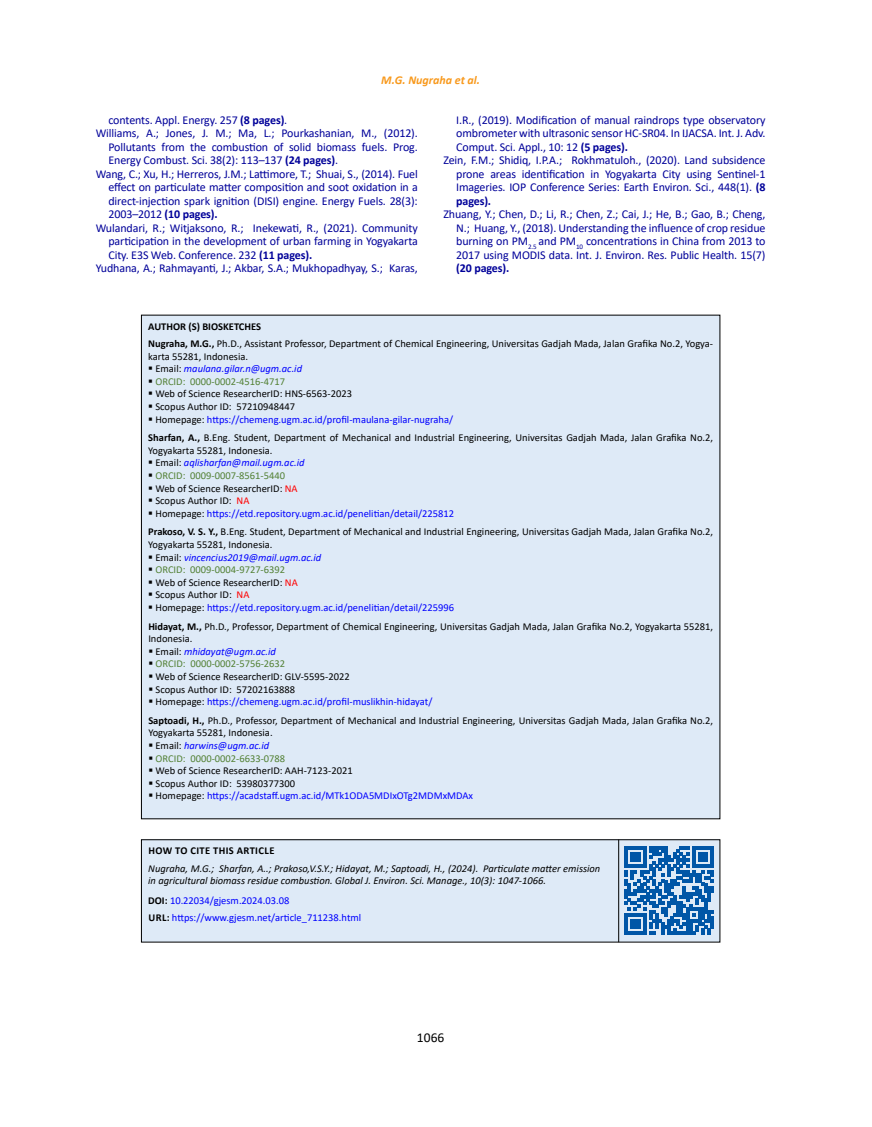
<style>
.page{position:relative;width:872px;height:1127px;background:#fff}
.page>*{position:absolute;margin:0;border:0;box-sizing:border-box;transform-origin:0 0}
.t1{font:13.5px "Calibri";color:#000}
.t2{font:12px/13.5px "Calibri";letter-spacing:-.01em;color:#009;text-align:justify}
.t3{font:700 12px "Calibri";letter-spacing:-.01em;color:#009}
.t4{font:italic 700 12px "Calibri";color:#f8991d}
.t5{font:10.5px/18.6px "Calibri";color:#000}
.t6{font:italic 10.5px/12.6px "Calibri";color:#000}
.t7{font:italic 10.5px "Calibri";color:#00f}
.t8{font:10.5px/17.1px "Calibri";color:#00f}
.t9{font:10.5px "Calibri";color:#538135}
.t10{font:700 10.5px "Calibri";letter-spacing:.04em;color:#000}
.s1{font-weight:700}
.s2{font-weight:400}
.s3{color:#000}
.s4{font-style:normal;color:#000}
.s5{color:#00f}
.s6{color:#f00}
.s7{font-weight:700;color:#000}
</style>
<div class="page">
<div style="left:141px;top:315px;width:579px;height:504px;background:#deeaf7"></div>
<div style="left:141px;top:840px;width:579px;height:102px;background:#deeaf7"></div>
<div style="left:141px;top:839px;width:579px;height:103px;border:1px solid #000"></div>
<hr style="left:618px;top:839px;width:1px;height:103px;background:#000">
<svg style="left:625px;top:846px;width:88px;height:89px"></svg>
<p class="t4" style="left:381px;top:72px;width:100px">M.G. Nugraha et al.</p>
<p class="t2" style="left:108px;top:113px;width:180px">contents. Appl. Energy. 257 <span class="s1">(8 pages)</span>.</p>
<p class="t2" style="left:96px;top:126px;width:324px">Williams, A.; Jones, J. M.; Ma, L.; Pourkashanian, M., (2012).</p>
<p class="t2" style="left:108px;top:140px;width:311px">Pollutants from the combustion of solid biomass fuels. Prog.</p>
<p class="t2" style="left:108px;top:153px;width:231px">Energy Combust. Sci. 38(2): 113–137 <span class="s1">(24 pages)</span>.</p>
<p class="t2" style="left:96px;top:167px;width:324px">Wang, C.; Xu, H.; Herreros, J.M.; Lattimore, T.; Shuai, S., (2014). Fuel</p>
<p class="t2" style="left:108px;top:180px;width:311px">effect on particulate matter composition and soot oxidation in a</p>
<p class="t2" style="left:108px;top:194px;width:311px">direct-injection spark ignition (DISI) engine. Energy Fuels. 28(3):</p>
<p class="t3" style="left:108px;top:206px;width:111px"><span class="s2">2003–2012</span> (10 pages).</p>
<p class="t2" style="left:96px;top:221px;width:324px">Wulandari, R.; Witjaksono, R.; Inekewati, R., (2021). Community</p>
<p class="t2" style="left:108px;top:234px;width:311px">participation in the development of urban farming in Yogyakarta</p>
<p class="t2" style="left:108px;top:248px;width:205px">City. E3S Web. Conference. 232 <span class="s1">(11 pages).</span></p>
<p class="t2" style="left:96px;top:261px;width:324px">Yudhana, A.; Rahmayanti, J.; Akbar, S.A.; Mukhopadhyay, S.; Karas,</p>
<p class="t2" style="left:456px;top:113px;width:311px">I.R., (2019). Modification of manual raindrops type observatory</p>
<p class="t2" style="left:456px;top:126px;width:311px">ombrometer with ultrasonic sensor HC-SR04. In IJACSA. Int. J. Adv.</p>
<p class="t2" style="left:456px;top:140px;width:173px">Comput. Sci. Appl., 10: 12 <span class="s1">(5 pages).</span></p>
<p class="t2" style="left:443px;top:153px;width:323px">Zein, F.M.; Shidiq, I.P.A.; Rokhmatuloh., (2020). Land subsidence</p>
<p class="t2" style="left:456px;top:167px;width:311px">prone areas identification in Yogyakarta City using Sentinel-1</p>
<p class="t2" style="left:456px;top:180px;width:311px">Imageries. IOP Conference Series: Earth Environ. Sci., 448(1). <span class="s1">(8</span></p>
<p class="t3" style="left:456px;top:192px;width:36px">pages).</p>
<p class="t2" style="left:456px;top:207px;width:311px;text-indent:-13px">Zhuang, Y.; Chen, D.; Li, R.; Chen, Z.; Cai, J.; He, B.; Gao, B.; Cheng, N.; Huang, Y., (2018). Understanding the influence of crop residue burning on PM<sub>2.5</sub> and PM<sub>10</sub> concentrations in China from 2013 to 2017 using MODIS data. Int. J. Environ. Res. Public Health. 15(7)</p>
<p class="t3" style="left:456px;top:260px;width:55px">(20 pages).</p>
<p class="t5" style="left:148px;top:317px;width:566px;line-height:17.1px"><span class="s1">AUTHOR (S) BIOSKETCHES<br>Nugraha, M.G.,</span> Ph.D., Assistant Professor, Department of Chemical Engineering, Universitas Gadjah Mada, Jalan Grafika No.2, Yogya-</p>
<p class="t5" style="left:148px;top:346px;width:101px">karta 55281, Indonesia.</p>
<p class="t7" style="left:148px;top:361px;width:155px"><span class="s3">▪</span> <span class="s4">Email:</span> maulana.gilar.n@ugm.ac.id</p>
<p class="t9" style="left:148px;top:374px;width:138px"><span class="s3">▪</span> ORCID: 0000-0002-4516-4717</p>
<p class="t5" style="left:148px;top:384px;width:205px">▪ Web of Science ResearcherID: HNS-6563-2023</p>
<p class="t5" style="left:148px;top:397px;width:148px">▪ Scopus Author ID: 57210948447</p>
<p class="t5" style="left:148px;top:409px;width:566px">▪ Homepage: <span class="s5">https://chemeng.ugm.ac.id/profil-maulana-gilar-nugraha/<br></span><span class="s1">Sharfan, A.,</span> B.Eng. Student, Department of Mechanical and Industrial Engineering, Universitas Gadjah Mada, Jalan Grafika No.2,</p>
<p class="t5" style="left:148px;top:441px;width:126px">Yogyakarta 55281, Indonesia.</p>
<p class="t7" style="left:148px;top:455px;width:158px"><span class="s3">▪</span> <span class="s4">Email:</span> aqlisharfan@mail.ugm.ac.id</p>
<p class="t9" style="left:148px;top:468px;width:138px"><span class="s3">▪</span> ORCID: 0009-0007-8561-5440</p>
<p class="t5" style="left:148px;top:478px;width:151px">▪ Web of Science ResearcherID: <span class="s6">NA</span></p>
<p class="t5" style="left:148px;top:491px;width:103px">▪ Scopus Author ID: <span class="s6">NA</span></p>
<p class="t5" style="left:148px;top:504px;width:566px">▪ Homepage: <span class="s5">https://etd.repository.ugm.ac.id/penelitian/detail/225812<br></span><span class="s1">Prakoso, V. S. Y.,</span> B.Eng. Student, Department of Mechanical and Industrial Engineering, Universitas Gadjah Mada, Jalan Grafika No.2,</p>
<p class="t5" style="left:148px;top:535px;width:126px">Yogyakarta 55281, Indonesia.</p>
<p class="t7" style="left:148px;top:550px;width:174px"><span class="s3">▪</span> <span class="s4">Email:</span> vincencius2019@mail.ugm.ac.id</p>
<p class="t9" style="left:148px;top:562px;width:138px"><span class="s3">▪</span> ORCID: 0009-0004-9727-6392</p>
<p class="t5" style="left:148px;top:573px;width:151px">▪ Web of Science ResearcherID: <span class="s6">NA</span></p>
<p class="t5" style="left:148px;top:585px;width:103px">▪ Scopus Author ID: <span class="s6">NA</span></p>
<p class="t5" style="left:148px;top:598px;width:566px">▪ Homepage: <span class="s5">https://etd.repository.ugm.ac.id/penelitian/detail/225996<br></span><span class="s1">Hidayat, M.,</span> Ph.D., Professor, Department of Chemical Engineering, Universitas Gadjah Mada, Jalan Grafika No.2, Yogyakarta 55281,</p>
<p class="t5" style="left:148px;top:629px;width:46px">Indonesia.</p>
<p class="t7" style="left:148px;top:644px;width:129px"><span class="s3">▪</span> <span class="s4">Email:</span> mhidayat@ugm.ac.id</p>
<p class="t9" style="left:148px;top:656px;width:138px"><span class="s3">▪</span> ORCID: 0000-0002-5756-2632</p>
<p class="t5" style="left:148px;top:667px;width:203px">▪ Web of Science ResearcherID: GLV-5595-2022</p>
<p class="t5" style="left:148px;top:679px;width:148px">▪ Scopus Author ID: 57202163888</p>
<p class="t5" style="left:148px;top:692px;width:566px">▪ Homepage: <span class="s5">https://chemeng.ugm.ac.id/profil-muslikhin-hidayat/<br></span><span class="s1">Saptoadi, H.,</span> Ph.D., Professor, Department of Mechanical and Industrial Engineering, Universitas Gadjah Mada, Jalan Grafika No.2,</p>
<p class="t5" style="left:148px;top:723px;width:126px">Yogyakarta 55281, Indonesia.</p>
<p class="t7" style="left:148px;top:738px;width:122px"><span class="s3">▪</span> <span class="s4">Email:</span> harwins@ugm.ac.id</p>
<p class="t9" style="left:148px;top:751px;width:138px"><span class="s3">▪</span> ORCID: 0000-0002-6633-0788</p>
<p class="t5" style="left:148px;top:761px;width:206px">▪ Web of Science ResearcherID: AAH-7123-2021</p>
<p class="t5" style="left:148px;top:774px;width:148px">▪ Scopus Author ID: 53980377300</p>
<p class="t8" style="left:148px;top:787px;width:326px"><span class="s3">▪ Homepage:</span> https://acadstaff.ugm.ac.id/MTk1ODA5MDIxOTg2MDMxMDAx</p>
<p class="t10" style="left:148px;top:843px;width:127px">HOW TO CITE THIS ARTICLE</p>
<p class="t6" style="left:148px;top:861px;width:453px">Nugraha, M.G.; Sharfan, A..; Prakoso,V.S.Y.; Hidayat, M.; Saptoadi, H., (2024). Particulate matter emission in agricultural biomass residue combustion. Global J. Environ. Sci. Manage., 10(3): 1047-1066.</p>
<p class="t8" style="left:148px;top:892px;width:215px"><span class="s7">DOI:</span> 10.22034/gjesm.2024.03.08<br><span class="s7">URL:</span> https://www.gjesm.net/article_711238.html</p>
<p class="t1" style="left:417px;top:1028px;width:29px">1066</p>
</div>
